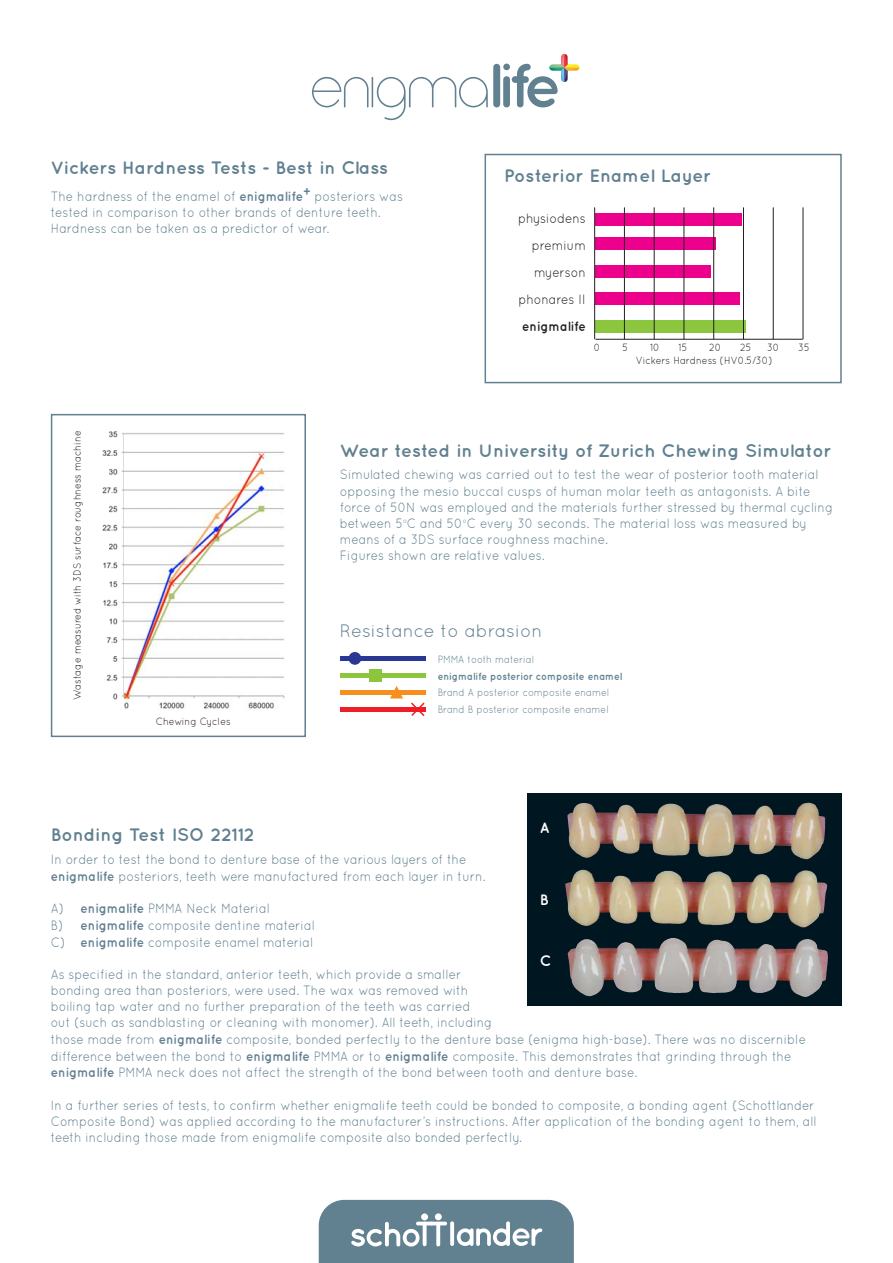
<style>
.page{position:relative;width:893px;height:1263px;background:#fff}
.page>*{position:absolute;margin:0;border:0;box-sizing:border-box;transform-origin:0 0}
.t1{font:700 18px "Quicksand";color:#618090}
.t2{font:18px "Quicksand";color:#618090}
.t3{font:700 15px "Quicksand";color:#fff}
.t4{font:13.5px/16.2px "Quicksand";color:#618090;scale:.9 1}
.t5{font:13.5px/27px "Quicksand";color:#231f20;text-align:right;scale:.9 1}
.t6{font:700 13.5px "Quicksand";color:#231f20;scale:.9 1}
.t7{font:10.5px "Quicksand";color:#231f20;scale:.9 1}
.t8{font:10.5px/16.5px "Quicksand";color:#618090;scale:.9 1}
.t9{font:700 10.5px "Quicksand";color:#618090;scale:.9 1}
.s1{font-weight:700}
</style>
<div class="page">
<div style="left:493px;top:64px;width:7px;height:43px;background:#618090;border-radius:3px"></div>
<div style="left:503px;top:76px;width:7px;height:31px;background:#618090;border-radius:3px"></div>
<svg style="left:512px;top:54px;width:67px;height:53px"></svg>
<div style="left:503px;top:64px;width:7px;height:6px;background:#618090;border-radius:50%"></div>
<svg style="left:312px;top:77px;width:56px;height:30px"></svg>
<hr style="left:372px;top:77px;width:1px;height:30px;background:#618090">
<svg style="left:377px;top:77px;width:111px;height:43px"></svg>
<div style="left:485px;top:154px;width:357px;height:229px;border:2px solid #618090"></div>
<img style="left:103px;top:431px;width:21px;height:269px">
<div style="left:51px;top:414px;width:255px;height:323px;border:2px solid #618090"></div>
<div style="left:595px;top:213px;width:147px;height:13px;background:#ec008c"></div>
<div style="left:595px;top:237px;width:120px;height:13px;background:#ec008c"></div>
<div style="left:595px;top:265px;width:115px;height:13px;background:#ec008c"></div>
<div style="left:595px;top:292px;width:144px;height:13px;background:#ec008c"></div>
<div style="left:595px;top:320px;width:150px;height:13px;background:#8cc63f"></div>
<hr style="left:624px;top:207px;width:1px;height:132px;background:#231f20">
<hr style="left:654px;top:207px;width:1px;height:132px;background:#231f20">
<hr style="left:684px;top:207px;width:1px;height:132px;background:#231f20">
<hr style="left:713px;top:207px;width:1px;height:132px;background:#231f20">
<hr style="left:743px;top:207px;width:1px;height:132px;background:#231f20">
<hr style="left:773px;top:207px;width:1px;height:132px;background:#231f20">
<hr style="left:803px;top:207px;width:1px;height:132px;background:#231f20">
<hr style="left:595px;top:339px;width:208px;height:1px;background:#231f20">
<hr style="left:594px;top:207px;width:1px;height:132px;background:#231f20">
<img style="left:124px;top:433px;width:161px;height:277px">
<hr style="left:340px;top:657px;width:85px;height:4px;background:#2b3795">
<hr style="left:340px;top:674px;width:85px;height:4px;background:#8cc63f">
<hr style="left:340px;top:691px;width:85px;height:4px;background:#f78f1e">
<hr style="left:340px;top:708px;width:85px;height:4px;background:#ed1e25">
<div style="left:369px;top:669px;width:13px;height:13px;background:#8cc63f"></div>
<div style="left:348px;top:652px;width:13px;height:13px;background:#2b3795;border-radius:50%"></div>
<svg style="left:390px;top:686px;width:13px;height:12px"></svg>
<svg style="left:409px;top:702px;width:17px;height:15px"></svg>
<svg style="left:527px;top:793px;width:315px;height:213px;background:#192b32"></svg>
<img style="left:590px;top:816px;width:235px;height:43px">
<img style="left:569px;top:870px;width:258px;height:57px">
<img style="left:604px;top:939px;width:224px;height:58px">
<svg style="left:319px;top:1200px;width:255px;height:63px;background:#738e9c"></svg>
<svg style="left:423px;top:1221px;width:4px;height:25px"></svg>
<svg style="left:436px;top:1222px;width:4px;height:24px"></svg>
<svg style="left:416px;top:1221px;width:18px;height:4px"></svg>
<svg style="left:430px;top:1221px;width:17px;height:4px"></svg>
<div style="left:435px;top:1213px;width:7px;height:7px;background:#fff;border-radius:50%"></div>
<div style="left:421px;top:1213px;width:7px;height:7px;background:#fff;border-radius:50%"></div>
<h1 class="t1" style="left:51px;top:161px;width:339px">Vickers Hardness Tests - Best in Class</h1>
<p class="t4" style="left:51px;top:189px;width:393px">The hardness of the enamel of <span class="s1">enigmalife</span><sup>+</sup> posteriors was tested in comparison to other brands of denture teeth.<br>Hardness can be taken as a predictor of wear.</p>
<h1 class="t1" style="left:504px;top:169px;width:209px">Posterior Enamel Layer</h1>
<p class="t5" style="left:518px;top:205px;width:77px">physiodens premium myerson phonares II</p>
<p class="t6" style="left:522px;top:321px;width:72px">enigmalife</p>
<p class="t7" style="left:594px;top:343px;width:9px">0</p>
<p class="t7" style="left:622px;top:343px;width:8px">5</p>
<p class="t7" style="left:650px;top:343px;width:12px">10</p>
<p class="t7" style="left:679px;top:343px;width:11px">15</p>
<p class="t7" style="left:709px;top:343px;width:15px">20</p>
<p class="t7" style="left:740px;top:343px;width:14px">25</p>
<p class="t7" style="left:767px;top:343px;width:15px">30</p>
<p class="t7" style="left:798px;top:343px;width:14px">35</p>
<p class="t7" style="left:636px;top:357px;width:153px">Vickers Hardness (HV0.5/30)</p>
<p class="t7" style="left:73px;top:700px;width:300px;rotate:-90deg">Wastage measured with 3DS surface roughness machine</p>
<p class="t7" style="left:156px;top:717px;width:85px">Chewing Cycles</p>
<h1 class="t1" style="left:340px;top:444px;width:493px">Wear tested in University of Zurich Chewing Simulator</h1>
<p class="t4" style="left:340px;top:467px;width:549px">Simulated chewing was carried out to test the wear of posterior tooth material opposing the mesio buccal cusps of human molar teeth as antagonists. A bite force of 50N was employed and the materials further stressed by thermal cycling between 5<sup>o</sup>C and 50<sup>o</sup>C every 30 seconds. The material loss was measured by means of a 3DS surface roughness machine.<br>Figures shown are relative values.</p>
<h1 class="t2" style="left:340px;top:624px;width:204px">Resistance to abrasion</h1>
<p class="t8" style="left:438px;top:652px;width:109px">PMMA tooth material</p>
<p class="t9" style="left:438px;top:672px;width:207px">enigmalife posterior composite enamel</p>
<p class="t8" style="left:438px;top:685px;width:192px">Brand A posterior composite enamel<br>Brand B posterior composite enamel</p>
<p class="t3" style="left:540px;top:822px;width:11px">A</p>
<h1 class="t1" style="left:51px;top:828px;width:205px">Bonding Test ISO 22112</h1>
<p class="t4" style="left:51px;top:851px;width:484px;line-height:16.8px">In order to test the bond to denture base of the various layers of the <span class="s1">enigmalife</span> posteriors, teeth were manufactured from each layer in turn.</p>
<p class="t4" style="left:51px;top:901px;width:295px;line-height:16.6px">A) <span class="s1">enigmalife</span> PMMA Neck Material<br>B) <span class="s1">enigmalife</span> composite dentine material<br>C) <span class="s1">enigmalife</span> composite enamel material</p>
<p class="t4" style="left:51px;top:966px;width:841px">As specified in the standard, anterior teeth, which provide a smaller<br>bonding area than posteriors, were used. The wax was removed with<br>boiling tap water and no further preparation of the teeth was carried<br>out (such as sandblasting or cleaning with monomer). All teeth, including<br>those made from <span class="s1">enigmalife</span> composite, bonded perfectly to the denture base (enigma high-base). There was no discernible difference between the bond to <span class="s1">enigmalife</span> PMMA or to <span class="s1">enigmalife</span> composite. This demonstrates that grinding through the <span class="s1">enigmalife</span> PMMA neck does not affect the strength of the bond between tooth and denture base.</p>
<p class="t4" style="left:51px;top:1097px;width:852px">In a further series of tests, to confirm whether enigmalife teeth could be bonded to composite, a bonding agent (Schottlander<br>Composite Bond) was applied according to the manufacturer’s instructions. After application of the bonding agent to them, all teeth including those made from enigmalife composite also bonded perfectly.</p>
<p class="t3" style="left:540px;top:894px;width:10px">B</p>
<p class="t3" style="left:540px;top:956px;width:13px">C</p>
</div>
